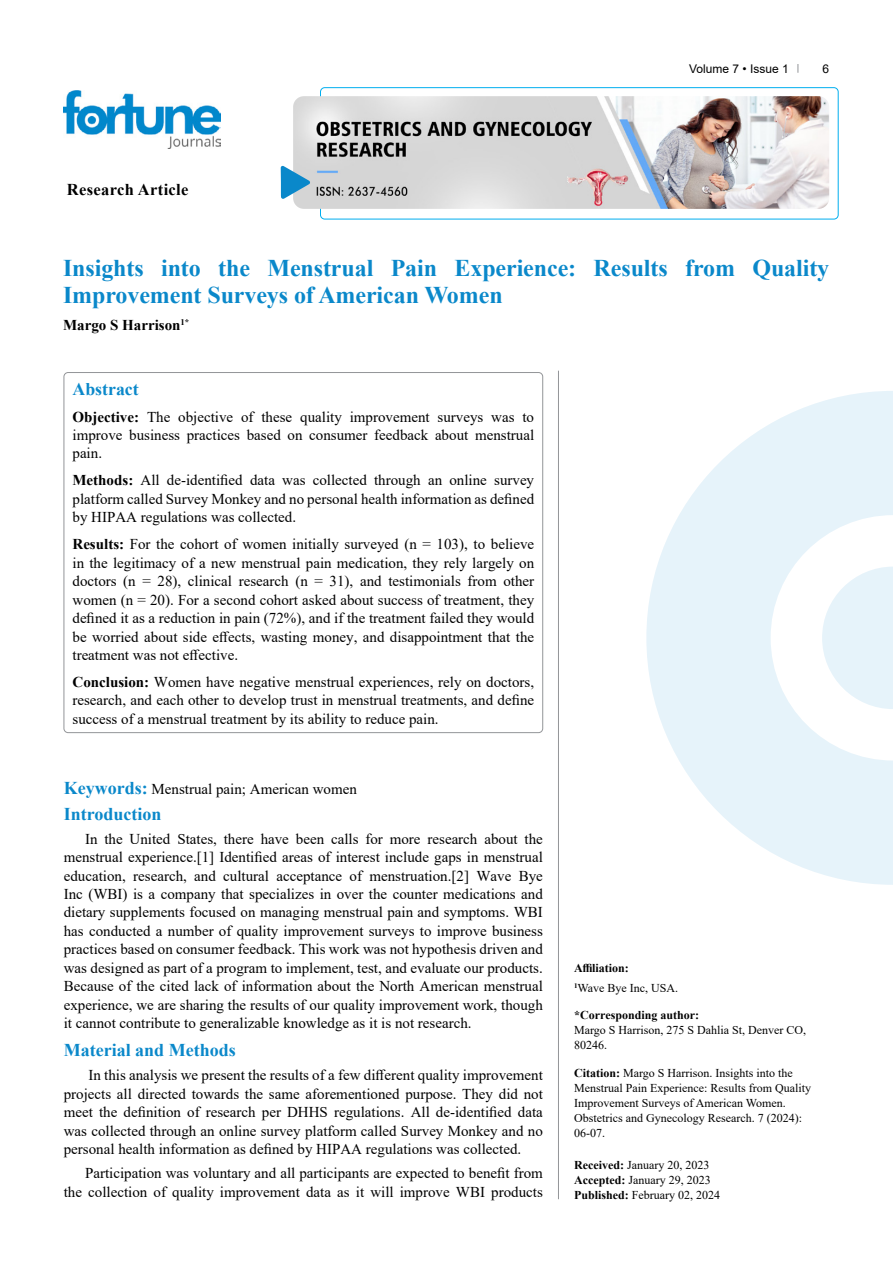
<style>
.page{position:relative;width:893px;height:1263px;background:#fff}
.page>*{position:absolute;margin:0;border:0;box-sizing:border-box;transform-origin:0 0}
.t1{font:700 24px/27px "Times New Roman";letter-spacing:-.005em;color:#0a88ca}
.t2{font:700 18px "Times New Roman";color:#0a88ca}
.t3{font:700 17.85px "Times New Roman";color:#0a88ca}
.t4{font:700 16.5px "Times New Roman";letter-spacing:.02em;color:#000}
.t5{font:15px/18.5px "Times New Roman";color:#000;text-align:justify}
.t6{font:700 15px "Times New Roman";color:#000}
.t7{font:12px/15px "Times New Roman";color:#000}
.t8{font:700 12px "Times New Roman";color:#000}
.t9{font:12px "Arial";color:#000}
.s1{font-weight:700}
.s2{font-weight:700;font-size:18px;color:#0a88ca}
</style>
<div class="page">
<div style="left:320px;top:87px;width:518px;height:132px;border:1px solid #00aeef;border-radius:4px"></div>
<img style="left:64px;top:90px;width:157px;height:59px">
<img style="left:293px;top:96px;width:536px;height:113px">
<svg style="left:281px;top:166px;width:29px;height:33px"></svg>
<hr style="left:558px;top:371px;width:1px;height:828px;background:#939598">
<svg style="left:646px;top:391px;width:247px;height:494px;fill:#e6f3fa"></svg>
<svg style="left:822px;top:566px;width:71px;height:143px"></svg>
<p class="t4" style="left:67px;top:177px;width:123px">Research Article</p>
<p class="t9" style="left:689px;top:60px;width:101px">Volume 7 • Issue 1</p>
<p class="t9" style="left:822px;top:60px;width:8px">6</p>
<h1 class="t1" style="left:63px;top:254px;width:768px">Insights into the Menstrual Pain Experience: Results from Quality<br>Improvement Surveys of American Women</h1>
<p class="t6" style="left:63px;top:314px;width:128px">Margo S Harrison<sup>1*</sup></p>
<p class="t3" style="left:72px;top:376px;width:68px">Abstract</p>
<p class="t5" style="left:72px;top:407px;width:463px"><span class="s1">Objective:</span> The objective of these quality improvement surveys was to improve business practices based on consumer feedback about menstrual pain.</p>
<p class="t5" style="left:72px;top:471px;width:463px"><span class="s1">Methods:</span> All de-identified data was collected through an online survey platform called Survey Monkey and no personal health information as defined by HIPAA regulations was collected.</p>
<p class="t5" style="left:72px;top:535px;width:463px"><span class="s1">Results:</span> For the cohort of women initially surveyed (n = 103), to believe in the legitimacy of a new menstrual pain medication, they rely largely on doctors (n = 28), clinical research (n = 31), and testimonials from other women (n = 20). For a second cohort asked about success of treatment, they defined it as a reduction in pain (72%), and if the treatment failed they would be worried about side effects, wasting money, and disappointment that the treatment was not effective.</p>
<p class="t5" style="left:72px;top:672px;width:463px"><span class="s1">Conclusion:</span> Women have negative menstrual experiences, rely on doctors, research, and each other to develop trust in menstrual treatments, and define success of a menstrual treatment by its ability to reduce pain.</p>
<p class="t5" style="left:64px;top:779px;width:295px"><span class="s2">Keywords:</span> Menstrual pain; American women</p>
<p class="t2" style="left:64px;top:801px;width:99px">Introduction</p>
<p class="t5" style="left:64px;top:829px;width:481px;text-indent:21px">In the United States, there have been calls for more research about the menstrual experience.[1] Identified areas of interest include gaps in menstrual education, research, and cultural acceptance of menstruation.[2] Wave Bye Inc (WBI) is a company that specializes in over the counter medications and dietary supplements focused on managing menstrual pain and symptoms. WBI has conducted a number of quality improvement surveys to improve business practices based on consumer feedback. This work was not hypothesis driven and was designed as part of a program to implement, test, and evaluate our products.<br>Because of the cited lack of information about the North American menstrual experience, we are sharing the results of our quality improvement work, though it cannot contribute to generalizable knowledge as it is not research.</p>
<p class="t2" style="left:64px;top:1037px;width:173px">Material and Methods</p>
<p class="t5" style="left:64px;top:1066px;width:481px;text-indent:25px">In this analysis we present the results of a few different quality improvement projects all directed towards the same aforementioned purpose. They did not meet the definition of research per DHHS regulations. All de-identified data was collected through an online survey platform called Survey Monkey and no personal health information as defined by HIPAA regulations was collected.</p>
<p class="t5" style="left:64px;top:1163px;width:481px;text-align:right">Participation was voluntary and all participants are expected to benefit from the collection of quality improvement data as it will improve WBI products</p>
<p class="t7" style="left:574px;top:958px;width:106px;line-height:19.2px"><span class="s1">Affiliation:<br></span><sup>1</sup>Wave Bye Inc, USA.</p>
<p class="t8" style="left:574px;top:1007px;width:127px">*Corresponding author:</p>
<p class="t7" style="left:574px;top:1022px;width:234px">Margo S Harrison, 275 S Dahlia St, Denver CO,<br>80246.</p>
<p class="t7" style="left:574px;top:1065px;width:238px"><span class="s1">Citation:</span> Margo S Harrison. Insights into the Menstrual Pain Experience: Results from Quality Improvement Surveys of American Women.<br>Obstetrics and Gynecology Research. 7 (2024):<br>06-07.</p>
<p class="t7" style="left:574px;top:1157px;width:148px"><span class="s1">Received:</span> January 20, 2023<br><span class="s1">Accepted:</span> January 29, 2023<br><span class="s1">Published:</span> February 02, 2024</p>
</div>
